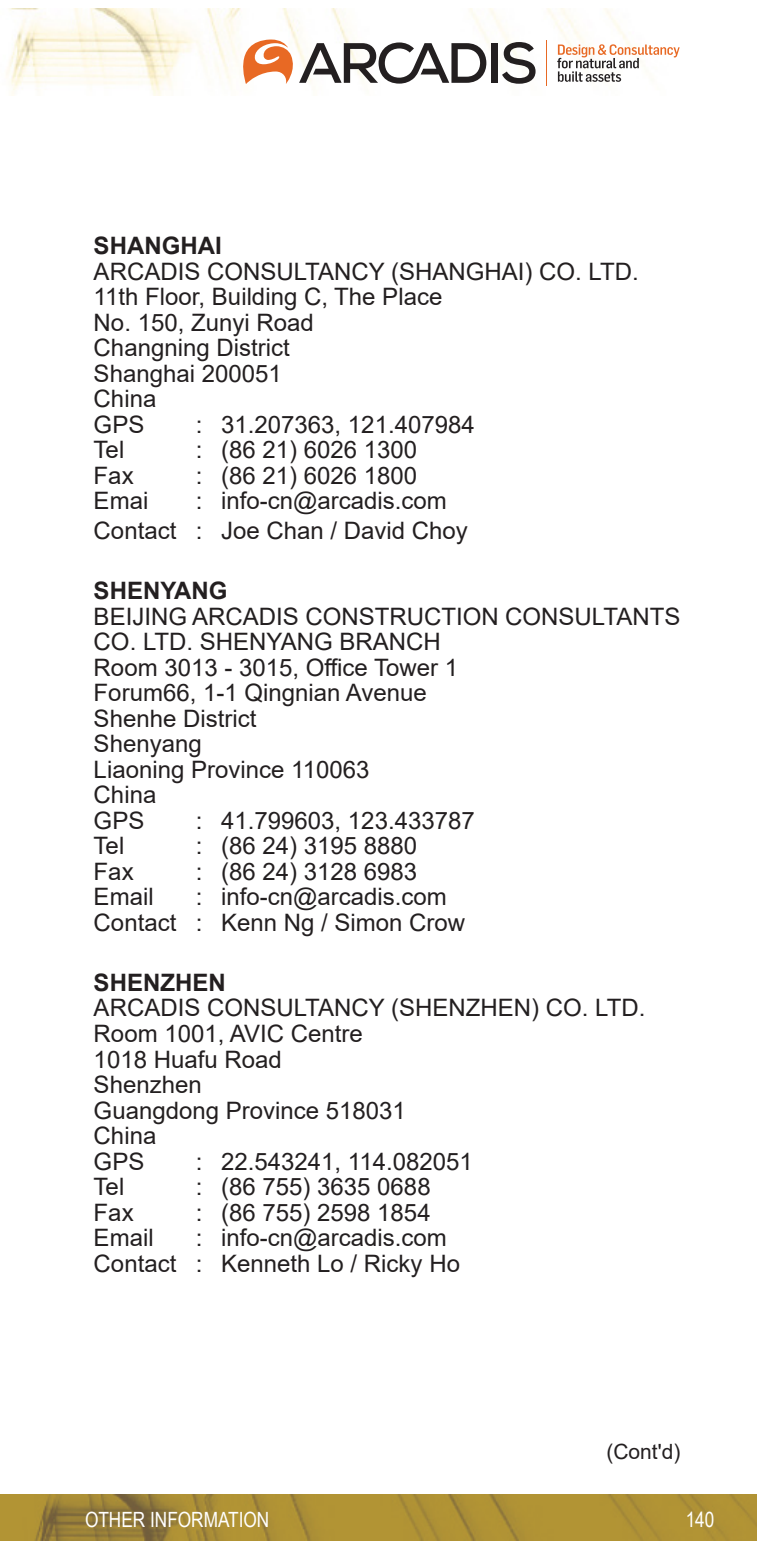
<style>
.page{position:relative;width:757px;height:1548px;background:#fff}
.page>*{position:absolute;margin:0;border:0;box-sizing:border-box;transform-origin:0 0}
.t1{font:24px "Arial";color:#231f20}
.t2{font:700 24px "Arial";color:#231f20}
.t3{font:21px "Arial Narrow";color:#fff}
.t4{font:21px "Arial";color:#231f20}
</style>
<div class="page">
<img style="left:0;top:1494px;width:757px;height:46px">
<img style="left:6px;top:9px;width:624px;height:86px">
<svg style="left:557px;top:44px;width:123px;height:38px"></svg>
<div style="left:491px;top:43px;width:6px;height:40px;background:#231f20"></div>
<svg style="left:502px;top:42px;width:33px;height:42px"></svg>
<svg style="left:243px;top:40px;width:243px;height:44px"></svg>
<hr style="left:546px;top:40px;width:1px;height:46px;background:#e86924">
<p class="t2" style="left:94px;top:229px;width:129px">SHANGHAI</p>
<p class="t1" style="left:94px;top:255px;width:546px">ARCADIS CONSULTANCY (SHANGHAI) CO. LTD.</p>
<p class="t1" style="left:94px;top:280px;width:350px">11th Floor, Building C, The Place</p>
<p class="t1" style="left:94px;top:306px;width:222px">No. 150, Zunyi Road</p>
<p class="t1" style="left:94px;top:331px;width:198px">Changning District</p>
<p class="t1" style="left:94px;top:357px;width:190px">Shanghai 200051</p>
<p class="t1" style="left:94px;top:382px;width:64px">China</p>
<p class="t1" style="left:94px;top:408px;width:52px">GPS</p>
<p class="t1" style="left:196px;top:408px;width:281px">: 31.207363, 121.407984</p>
<p class="t1" style="left:94px;top:433px;width:32px">Tel</p>
<p class="t1" style="left:196px;top:433px;width:223px">: (86 21) 6026 1300</p>
<p class="t1" style="left:94px;top:459px;width:42px">Fax</p>
<p class="t1" style="left:196px;top:459px;width:223px">: (86 21) 6026 1800</p>
<p class="t1" style="left:94px;top:484px;width:56px">Emai</p>
<p class="t1" style="left:196px;top:484px;width:253px">: info-cn@arcadis.com</p>
<p class="t1" style="left:94px;top:514px;width:376px">Contact : Joe Chan / David Choy</p>
<p class="t2" style="left:94px;top:574px;width:135px">SHENYANG</p>
<p class="t1" style="left:94px;top:600px;width:588px">BEIJING ARCADIS CONSTRUCTION CONSULTANTS</p>
<p class="t1" style="left:94px;top:625px;width:349px">CO. LTD. SHENYANG BRANCH</p>
<p class="t1" style="left:94px;top:651px;width:366px">Room 3013 - 3015, Office Tower 1</p>
<p class="t1" style="left:94px;top:676px;width:335px">Forum66, 1-1 Qingnian Avenue</p>
<p class="t1" style="left:94px;top:702px;width:164px">Shenhe District</p>
<p class="t1" style="left:94px;top:727px;width:110px">Shenyang</p>
<p class="t1" style="left:94px;top:753px;width:277px">Liaoning Province 110063</p>
<p class="t1" style="left:94px;top:778px;width:64px">China</p>
<p class="t1" style="left:94px;top:804px;width:52px">GPS</p>
<p class="t1" style="left:196px;top:804px;width:281px">: 41.799603, 123.433787</p>
<p class="t1" style="left:94px;top:829px;width:32px">Tel</p>
<p class="t1" style="left:196px;top:829px;width:223px">: (86 24) 3195 8880</p>
<p class="t1" style="left:94px;top:855px;width:42px">Fax</p>
<p class="t1" style="left:196px;top:855px;width:223px">: (86 24) 3128 6983</p>
<p class="t1" style="left:94px;top:880px;width:61px">Email</p>
<p class="t1" style="left:196px;top:880px;width:253px">: info-cn@arcadis.com</p>
<p class="t1" style="left:94px;top:906px;width:373px">Contact : Kenn Ng / Simon Crow</p>
<p class="t2" style="left:94px;top:965px;width:133px">SHENZHEN</p>
<p class="t1" style="left:94px;top:991px;width:553px">ARCADIS CONSULTANCY (SHENZHEN) CO. LTD.</p>
<p class="t1" style="left:94px;top:1017px;width:271px">Room 1001, AVIC Centre</p>
<p class="t1" style="left:94px;top:1042px;width:190px">1018 Huafu Road</p>
<p class="t1" style="left:94px;top:1068px;width:110px">Shenzhen</p>
<p class="t1" style="left:94px;top:1093px;width:314px">Guangdong Province 518031</p>
<p class="t1" style="left:94px;top:1119px;width:64px">China</p>
<p class="t1" style="left:94px;top:1144px;width:52px">GPS</p>
<p class="t1" style="left:196px;top:1144px;width:279px">: 22.543241, 114.082051</p>
<p class="t1" style="left:94px;top:1170px;width:32px">Tel</p>
<p class="t1" style="left:196px;top:1170px;width:236px">: (86 755) 3635 0688</p>
<p class="t1" style="left:94px;top:1195px;width:42px">Fax</p>
<p class="t1" style="left:196px;top:1195px;width:236px">: (86 755) 2598 1854</p>
<p class="t1" style="left:94px;top:1221px;width:61px">Email</p>
<p class="t1" style="left:196px;top:1221px;width:253px">: info-cn@arcadis.com</p>
<p class="t1" style="left:94px;top:1246px;width:368px">Contact : Kenneth Lo / Ricky Ho</p>
<p class="t4" style="left:606px;top:1437px;width:76px">(Cont'd)</p>
<p class="t3" style="left:85px;top:1504px;width:186px">OTHER INFORMATION</p>
<p class="t3" style="left:686px;top:1504px;width:30px">140</p>
</div>
